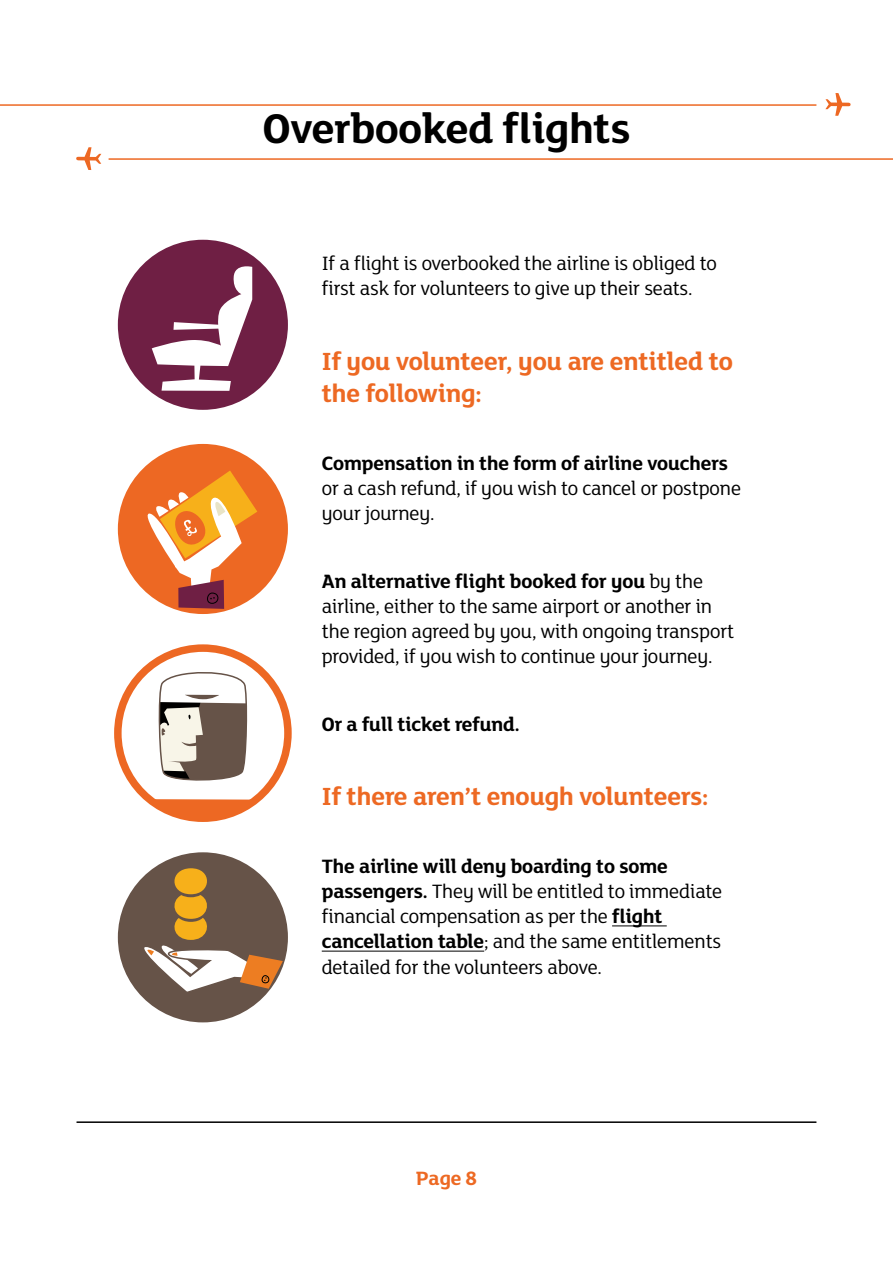
<style>
.page{position:relative;width:893px;height:1263px;background:#fff}
.page>*{position:absolute;margin:0;border:0;box-sizing:border-box;transform-origin:0 0}
.t1{font:700 45px "Mary Ann BETA";color:#000}
.t2{font:700 27px/32.4px "Mary Ann BETA";color:#ed6923}
.t3{font:21px/25.2px "Mary Ann BETA";color:#000}
.t4{font:700 21px "Mary Ann BETA";color:#000}
.t5{font:700 21px "Mary Ann BETA";color:#ed6923}
.s1{font-weight:700}
</style>
<div class="page">
<div style="left:118px;top:444px;width:170px;height:170px;background:#ed6823;border-radius:50%"></div>
<div style="left:118px;top:240px;width:170px;height:170px;background:#6f1f44;border-radius:50%"></div>
<svg style="left:143px;top:799px;width:120px;height:19px"></svg>
<div style="left:114px;top:644px;width:178px;height:178px;border:8px solid #ed6823;border-radius:50%"></div>
<svg style="left:158px;top:672px;width:90px;height:109px"></svg>
<svg style="left:152px;top:266px;width:100px;height:125px"></svg>
<div style="left:118px;top:852px;width:170px;height:170px;background:#665348;border-radius:50%"></div>
<svg style="left:133px;top:868px;width:150px;height:126px"></svg>
<svg style="left:140px;top:470px;width:117px;height:139px"></svg>
<hr style="left:77px;top:1121px;width:739px;height:2px;background:#000">
<hr style="left:109px;top:158px;width:784px;height:2px;background:#ed6823">
<hr style="left:0;top:104px;width:816px;height:2px;background:#ed6823">
<svg style="left:76px;top:147px;width:25px;height:23px"></svg>
<svg style="left:825px;top:93px;width:26px;height:23px"></svg>
<hr style="left:612px;top:926px;width:55px;height:1px;background:#000">
<hr style="left:322px;top:951px;width:162px;height:1px;background:#000">
<h1 class="t1" style="left:263px;top:98px;width:368px">Overbooked flights</h1>
<p class="t3" style="left:322px;top:250px;width:397px">If a flight is overbooked the airline is obliged to first ask for volunteers to give up their seats.</p>
<p class="t2" style="left:322px;top:344px;width:413px">If you volunteer, you are entitled to the following:</p>
<p class="t4" style="left:322px;top:448px;width:407px">Compensation in the form of airline vouchers</p>
<p class="t3" style="left:322px;top:475px;width:421px">or a cash refund, if you wish to cancel or postpone your journey.</p>
<p class="t3" style="left:322px;top:568px;width:414px"><span class="s1">An alternative flight booked for you</span> by the airline, either to the same airport or another in the region agreed by you, with ongoing transport provided, if you wish to continue your journey.</p>
<p class="t4" style="left:322px;top:709px;width:199px">Or a full ticket refund.</p>
<p class="t2" style="left:322px;top:779px;width:388px">If there aren’t enough volunteers:</p>
<p class="t3" style="left:322px;top:853px;width:402px"><span class="s1">The airline will deny boarding to some passengers.</span> They will be entitled to immediate financial compensation as per the <span class="s1">flight cancellation table</span>; and the same entitlements detailed for the volunteers above.</p>
<p class="t5" style="left:416px;top:1164px;width:62px">Page 8</p>
</div>
